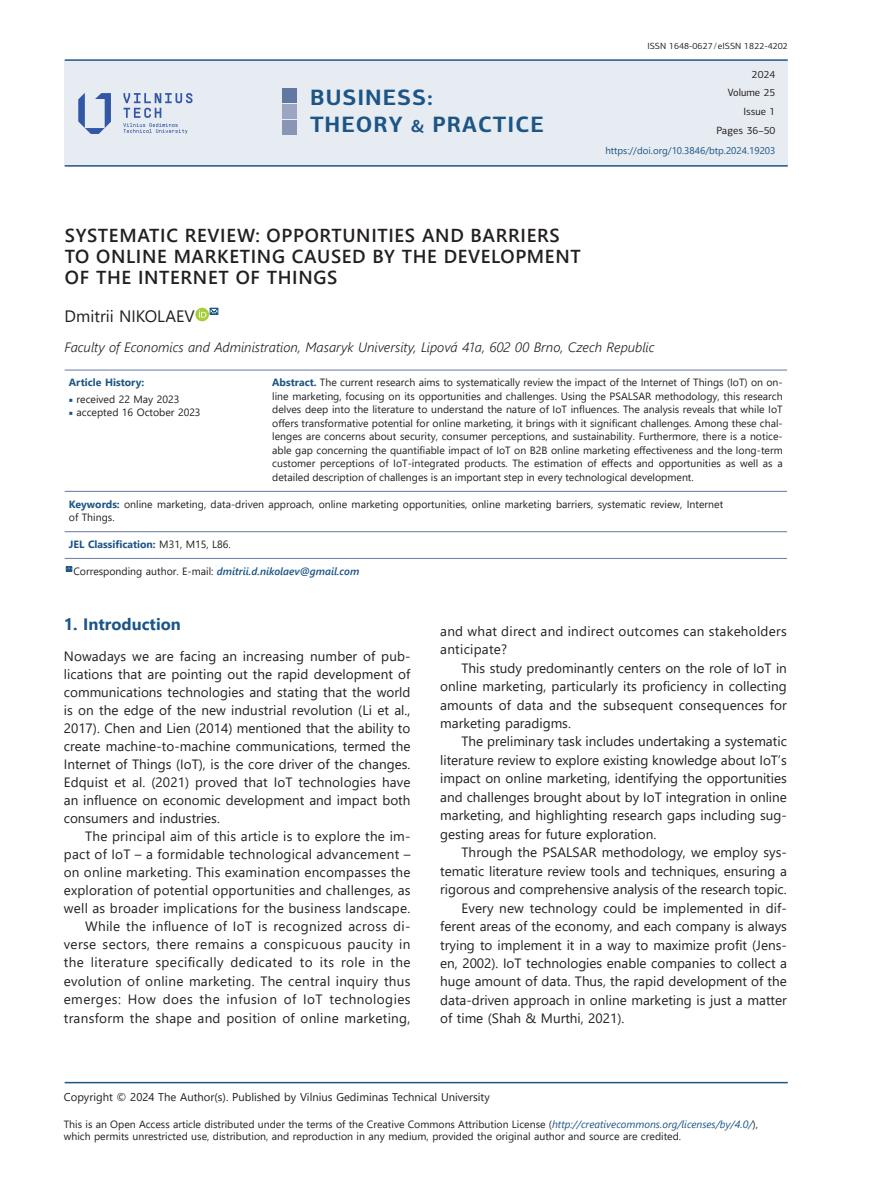
<style>
.page{position:relative;width:872px;height:1191px;background:#fff}
.page>*{position:absolute;margin:0;border:0;box-sizing:border-box;transform-origin:0 0}
.t1{font:700 22.2px/26.5px "PF Centro Sans Pro";letter-spacing:.045em;color:#1c5586}
.t2{font:600 18.75px/21px "Segoe UI";letter-spacing:.035em;color:#231f20}
.t3{font:16.5px "Segoe UI";color:#231f20}
.t4{font:700 16.5px "Segoe UI";color:#1c5586}
.t5{font:13.5px/18.1px "Segoe UI";letter-spacing:.01em;color:#231f20;text-align:justify}
.t6{font:italic 300 13.5px "Segoe UI";color:#231f20}
.t7{font:11.25px "Segoe UI";color:#231f20}
.t8{font:10.5px/13.5px "Segoe UI";color:#231f20}
.t9{font:italic 600 10.5px "Segoe UI";color:#1c5586}
.t10{font:700 10.5px "Segoe UI";color:#1c5586}
.t11{font:10.5px/18.1px "PF Centro Sans Pro";color:#231f20;text-align:right}
.t12{font:9.75px "Segoe UI";color:#1c5586}
.t13{font:9px "PF Centro Sans Pro";color:#231f20}
.s1{font-size:17.55px}
.s2{font-weight:700;color:#1c5586}
.s3{font-family:"Minion Pro";color:#1c5586}
.s4{font-weight:400;color:#231f20}
.s5{font-weight:400;font-style:normal;color:#231f20}
.s6{font-style:italic;color:#1c5586}
</style>
<div class="page">
<svg style="left:195px;top:308px;width:14px;height:13px"></svg>
<svg style="left:199px;top:307px;width:20px;height:10px"></svg>
<hr style="left:65px;top:369px;width:203px;height:1px;background:#7685aa">
<hr style="left:268px;top:369px;width:519px;height:1px;background:#7685aa">
<hr style="left:65px;top:491px;width:203px;height:1px;background:#7685aa">
<hr style="left:268px;top:491px;width:519px;height:1px;background:#7685aa">
<hr style="left:65px;top:531px;width:203px;height:1px;background:#7685aa">
<hr style="left:268px;top:531px;width:519px;height:1px;background:#7685aa">
<hr style="left:65px;top:558px;width:203px;height:1px;background:#7685aa">
<hr style="left:268px;top:558px;width:519px;height:1px;background:#7685aa">
<svg style="left:65px;top:566px;width:8px;height:6px"></svg>
<hr style="left:65px;top:1081px;width:722px;height:2px;background:#1c5586">
<div style="left:65px;top:61px;width:722px;height:104px;background:#e7ecf2"></div>
<hr style="left:65px;top:59px;width:722px;height:2px;background:#1c5586">
<hr style="left:65px;top:165px;width:722px;height:2px;background:#1c5586">
<svg style="left:78px;top:93px;width:33px;height:41px"></svg>
<svg style="left:123px;top:93px;width:69px;height:41px"></svg>
<div style="left:283px;top:89px;width:14px;height:14px;background:#6278a0"></div>
<div style="left:283px;top:120px;width:14px;height:14px;background:#8895b5"></div>
<div style="left:283px;top:104px;width:14px;height:15px;background:#9ca6c2"></div>
<h1 class="t1" style="left:310px;top:84px;width:235px">BUSINESS:<br>THEORY <span class="s1">&amp;</span> PRACTICE</h1>
<p class="t13" style="left:647px;top:41px;width:142px">ISSN 1648-0627/eISSN 1822-4202</p>
<p class="t11" style="left:727px;top:66px;width:49px">2024<br>Volume 25<br>Issue 1</p>
<p class="t11" style="left:716px;top:121px;width:60px">Pages 36–50</p>
<p class="t12" style="left:605px;top:141px;width:172px">https://doi.org/10.3846/btp.2024.19203</p>
<h2 class="t2" style="left:65px;top:223px;width:517px">SYSTEMATIC REVIEW: OPPORTUNITIES AND BARRIERS<br>TO ONLINE MARKETING CAUSED BY THE DEVELOPMENT<br>OF THE INTERNET OF THINGS</h2>
<p class="t3" style="left:65px;top:301px;width:132px">Dmitrii NIKOLAEV</p>
<p class="t6" style="left:65px;top:335px;width:591px">Faculty of Economics and Administration, Masaryk University, Lipová 41a, 602 00 Brno, Czech Republic</p>
<p class="t10" style="left:69px;top:372px;width:77px">Article History:</p>
<p class="t8" style="left:272px;top:375px;width:512px;text-align:justify"><span class="s2">Abstract.</span> The current research aims to systematically review the impact of the Internet of Things (IoT) on on&shy;line marketing, focusing on its opportunities and challenges. Using the PSALSAR methodology, this research delves deep into the literature to understand the nature of IoT influences. The analysis reveals that while IoT offers transformative potential for online marketing, it brings with it significant challenges. Among these chal&shy;lenges are concerns about security, consumer perceptions, and sustainability. Furthermore, there is a notice&shy;able gap concerning the quantifiable impact of IoT on B2B online marketing effectiveness and the long-term customer perceptions of IoT-integrated products. The estimation of effects and opportunities as well as a detailed description of challenges is an important step in every technological development.</p>
<p class="t8" style="left:69px;top:391px;width:112px"><span class="s3">■</span> received 22 May 2023</p>
<p class="t8" style="left:69px;top:405px;width:133px"><span class="s3">■</span> accepted 16 October 2023</p>
<p class="t8" style="left:69px;top:496px;width:656px"><span class="s2">Keywords:</span> online marketing, data-driven approach, online marketing opportunities, online marketing barriers, systematic review, Internet of Things.</p>
<p class="t10" style="left:69px;top:534px;width:163px">JEL Classification: <span class="s4">M31, M15, L86.</span></p>
<p class="t9" style="left:73px;top:561px;width:287px"><span class="s5">Corresponding author. E-mail:</span> dmitrii.d.nikolaev@gmail.com</p>
<p class="t4" style="left:64px;top:609px;width:118px">1. Introduction</p>
<p class="t5" style="left:64px;top:646px;width:348px">Nowadays we are facing an increasing number of pub&shy;lications that are pointing out the rapid development of communications technologies and stating that the world is on the edge of the new industrial revolution (Li et al., 2017). Chen and Lien (2014) mentioned that the ability to create machine-to-machine communications, termed the Internet of Things (IoT), is the core driver of the changes.<br>Edquist et al. (2021) proved that IoT technologies have an influence on economic development and impact both consumers and industries.</p>
<p class="t5" style="left:64px;top:826px;width:348px;text-align:right">The principal aim of this article is to explore the im&shy;pact of IoT – a formidable technological advancement – on online marketing. This examination encompasses the exploration of potential opportunities and challenges, as well as broader implications for the business landscape.<br>While the influence of IoT is recognized across di&shy;verse sectors, there remains a conspicuous paucity in the literature specifically dedicated to its role in the evolution of online marketing. The central inquiry thus emerges: How does the infusion of IoT technologies transform the shape and position of online marketing,</p>
<p class="t5" style="left:440px;top:620px;width:348px">and what direct and indirect outcomes can stakeholders anticipate?</p>
<p class="t5" style="left:440px;top:657px;width:348px;text-indent:21px">This study predominantly centers on the role of IoT in online marketing, particularly its proficiency in collecting amounts of data and the subsequent consequences for marketing paradigms.</p>
<p class="t5" style="left:440px;top:731px;width:348px;text-indent:21px">The preliminary task includes undertaking a systematic literature review to explore existing knowledge about IoT’s impact on online marketing, identifying the opportunities and challenges brought about by IoT integration in online marketing, and highlighting research gaps including sug&shy;gesting areas for future exploration.</p>
<p class="t5" style="left:461px;top:842px;width:327px">Through the PSALSAR methodology, we employ sys-</p>
<p class="t5" style="left:440px;top:860px;width:348px">tematic literature review tools and techniques, ensuring a</p>
<p class="t5" style="left:440px;top:879px;width:348px">rigorous and comprehensive analysis of the research topic.</p>
<p class="t5" style="left:461px;top:897px;width:327px">Every new technology could be implemented in dif-</p>
<p class="t5" style="left:440px;top:916px;width:348px">ferent areas of the economy, and each company is always</p>
<p class="t5" style="left:440px;top:934px;width:348px">trying to implement it in a way to maximize profit (Jens-</p>
<p class="t5" style="left:440px;top:953px;width:348px">en, 2002). IoT technologies enable companies to collect a</p>
<p class="t5" style="left:440px;top:971px;width:348px">huge amount of data. Thus, the rapid development of the</p>
<p class="t5" style="left:440px;top:989px;width:348px">data-driven approach in online marketing is just a matter</p>
<p class="t5" style="left:440px;top:1008px;width:186px">of time (Shah &amp; Murthi, 2021).</p>
<p class="t7" style="left:64px;top:1086px;width:427px">Copyright © 2024 The Author(s). Published by Vilnius Gediminas Technical University</p>
<p class="t8" style="left:64px;top:1117px;width:695px;line-height:12px">This is an Open Access article distributed under the terms of the Creative Commons Attribution License (<span class="s6">http://creativecommons.org/licenses/by/4.0/</span>), which permits unrestricted use, distribution, and reproduction in any medium, provided the original author and source are credited.</p>
</div>
